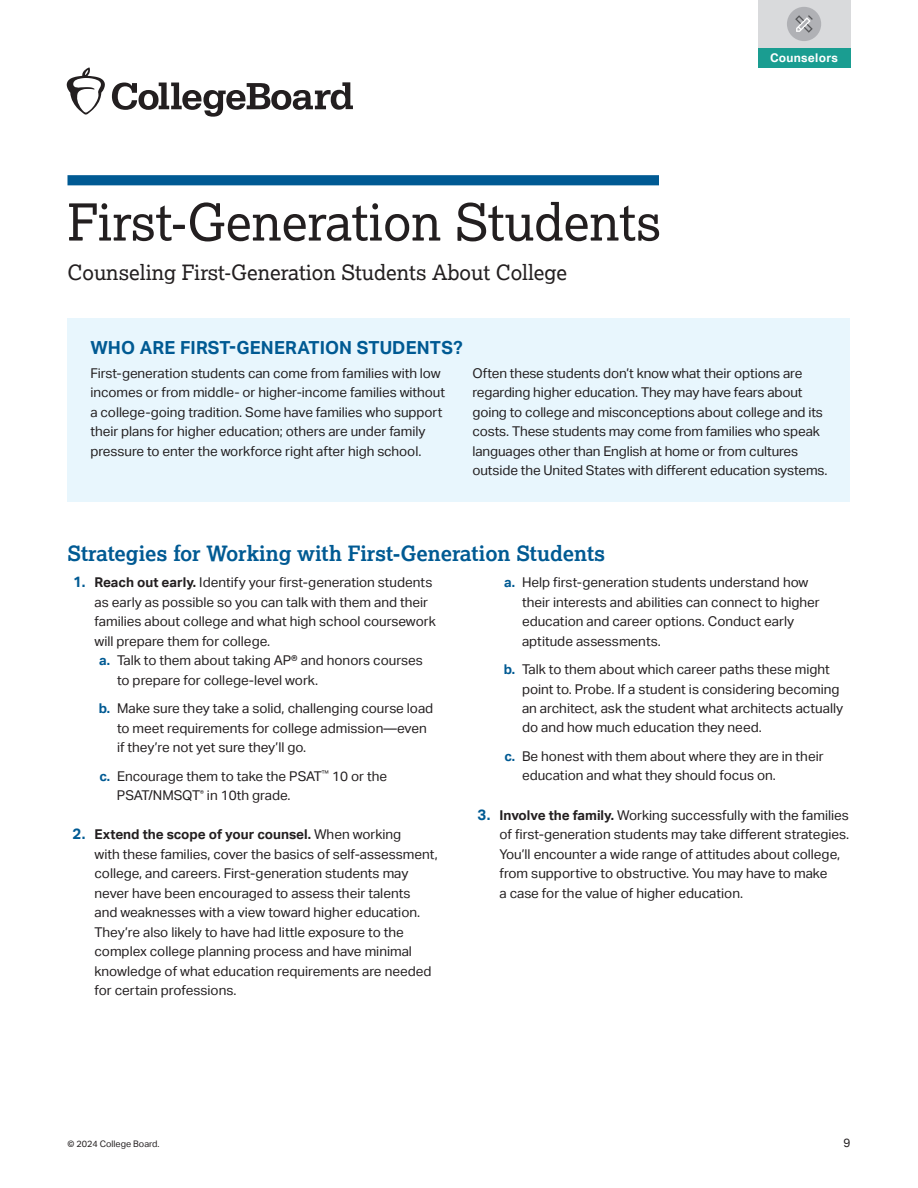
<style>
.page{position:relative;width:918px;height:1188px;background:#fff}
.page>*{position:absolute;margin:0;border:0;box-sizing:border-box;transform-origin:0 0}
.t1{font:51px "Lexia";color:#231f20}
.t2{font:700 21px "Lexia";color:#005a93}
.t3{font:21px "Lexia";color:#231f20}
.t4{font:700 18px "Aktiv Grotesk";letter-spacing:.005em;color:#005a93}
.t5{font:13.5px/19.5px "Aktiv Grotesk";color:#231f20}
.t6{font:700 12px "Aktiv Grotesk";letter-spacing:.02em;color:#fff}
.t7{font:12px "Aktiv Grotesk";color:#231f20}
.t8{font:9px "Aktiv Grotesk";color:#231f20}
.s1{font-weight:700;font-size:15px;color:#005a93}
.s2{font-weight:700}
.s3{font-weight:700;color:#005a93}
</style>
<div class="page">
<div style="left:758px;top:0;width:92px;height:53px;background:#d9dadc"></div>
<div style="left:758px;top:48px;width:92px;height:19px;background:#1a9d91"></div>
<div style="left:787px;top:7px;width:34px;height:34px;background:#b0b1b5;border-radius:50%"></div>
<svg style="left:795px;top:15px;width:18px;height:18px"></svg>
<div style="left:67px;top:318px;width:783px;height:184px;background:#e8f6fd"></div>
<div style="left:67px;top:175px;width:611px;height:10px;background:#005a93"></div>
<div style="left:659px;top:173px;width:24px;height:14px;background:#fff"></div>
<svg style="left:112px;top:82px;width:241px;height:35px"></svg>
<svg style="left:67px;top:68px;width:38px;height:47px"></svg>
<h2 class="t1" style="left:67px;top:190px;width:595px">First-Generation Students</h2>
<p class="t3" style="left:67px;top:259px;width:501px">Counseling First-Generation Students About College</p>
<p class="t6" style="left:770px;top:50px;width:70px">Counselors</p>
<p class="t4" style="left:90px;top:337px;width:374px">WHO ARE FIRST-GENERATION STUDENTS?</p>
<p class="t5" style="left:90px;top:363px;width:356px">First-generation students can come from families with low incomes or from middle- or higher-income families without a college-going tradition. Some have families who support their plans for higher education; others are under family pressure to enter the workforce right after high school.</p>
<p class="t5" style="left:472px;top:363px;width:357px">Often these students don’t know what their options are regarding higher education. They may have fears about going to college and misconceptions about college and its costs. These students may come from families who speak languages other than English at home or from cultures outside the United States with different education systems.</p>
<h3 class="t2" style="left:67px;top:540px;width:539px">Strategies for Working with First-Generation Students</h3>
<p class="t5" style="left:94px;top:573px;width:343px;text-indent:-21px"><span class="s1">1.</span> <span class="s2">Reach out early.</span> Identify your first-generation students as early as possible so you can talk with them and their families about college and what high school coursework will prepare them for college.</p>
<p class="t5" style="left:117px;top:651px;width:307px;text-indent:-18px"><span class="s3">a.</span> Talk to them about taking AP® and honors courses to prepare for college-level work.</p>
<p class="t5" style="left:117px;top:699px;width:318px;text-indent:-18px"><span class="s3">b.</span> Make sure they take a solid, challenging course load to meet requirements for college admission—even if they’re not yet sure they’ll go.</p>
<p class="t5" style="left:117px;top:766px;width:272px;text-indent:-17px"><span class="s3">c.</span> Encourage them to take the PSAT<sup>™</sup> 10 or the<br>PSAT/NMSQT<sup>®</sup> in 10th grade.</p>
<p class="t5" style="left:94px;top:825px;width:345px;text-indent:-22px"><span class="s1">2.</span> <span class="s2">Extend the scope of your counsel.</span> When working<br>with these families, cover the basics of self-assessment, college, and careers. First-generation students may never have been encouraged to assess their talents<br>and weaknesses with a view toward higher education.<br>They’re also likely to have had little exposure to the complex college planning process and have minimal knowledge of what education requirements are needed for certain professions.</p>
<p class="t5" style="left:522px;top:573px;width:299px;text-indent:-18px"><span class="s3">a.</span> Help first-generation students understand how their interests and abilities can connect to higher education and career options. Conduct early aptitude assessments.</p>
<p class="t5" style="left:522px;top:660px;width:323px;text-indent:-18px"><span class="s3">b.</span> Talk to them about which career paths these might point to. Probe. If a student is considering becoming an architect, ask the student what architects actually do and how much education they need.</p>
<p class="t5" style="left:522px;top:747px;width:303px;text-indent:-17px"><span class="s3">c.</span> Be honest with them about where they are in their education and what they should focus on.</p>
<p class="t5" style="left:499px;top:805px;width:351px;text-indent:-22px"><span class="s1">3.</span> <span class="s2">Involve the family.</span> Working successfully with the families of first-generation students may take different strategies.<br>You’ll encounter a wide range of attitudes about college, from supportive to obstructive. You may have to make<br>a case for the value of higher education.</p>
<p class="t8" style="left:67px;top:1139px;width:94px">© 2024 College Board.</p>
<p class="t7" style="left:843px;top:1136px;width:9px">9</p>
</div>
